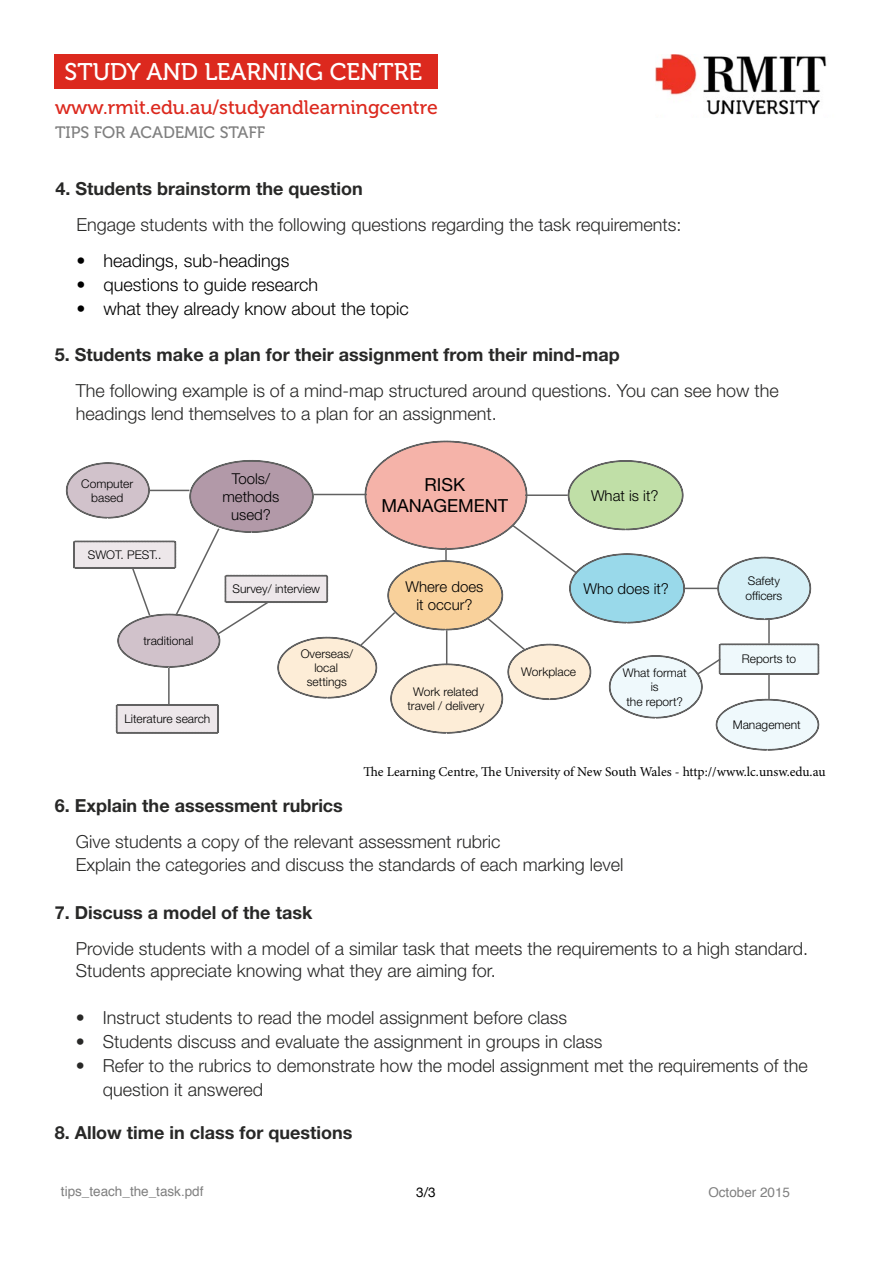
<style>
.page{position:relative;width:893px;height:1263px;background:#fff}
.page>*{position:absolute;margin:0;border:0;box-sizing:border-box;transform-origin:0 0}
.t1{font:24px "Museo 500";color:#fff}
.t2{font:19.5px "Museo 500";color:#dc291e}
.t3{font:300 18px/22.5px "Helvetica Neue LT Pro";color:#282827}
.t4{font:700 18px "Helvetica Neue LT Pro";color:#282827}
.t5{font:300 18px "Helvetica Neue LT Pro";color:#000}
.t6{font:18px/21.6px "Helvetica Neue LT Pro";color:#000;text-align:center}
.t7{font:16.5px "Museo 500";color:#808080}
.t8{font:300 15px/18px "Helvetica Neue LT Pro";color:#000;text-align:center}
.t9{font:13.5px "Minion Pro";color:#000}
.t10{font:13.5px "Helvetica";color:#808080}
.t11{font:13.5px "Helvetica Neue";color:#000}
.t12{font:300 12px/14.4px "Helvetica Neue LT Pro";color:#000;text-align:center}
</style>
<div class="page">
<div style="left:54px;top:54px;width:383px;height:34px;background:#dc291e"></div>
<img style="left:655px;top:54px;width:172px;height:61px">
<svg style="left:66px;top:440px;width:753px;height:311px"></svg>
<hr style="left:168px;top:668px;width:2px;height:38px;background:#616161">
<h1 class="t1" style="left:65px;top:59px;width:359px">STUDY AND LEARNING CENTRE</h1>
<p class="t2" style="left:55px;top:96px;width:384px">www.rmit.edu.au/studyandlearningcentre</p>
<p class="t7" style="left:55px;top:123px;width:212px">TIPS FOR ACADEMIC STAFF</p>
<p class="t4" style="left:55px;top:177px;width:309px">4. Students brainstorm the question</p>
<p class="t3" style="left:77px;top:213px;width:606px">Engage students with the following questions regarding the task requirements:</p>
<p class="t5" style="left:77px;top:249px;width:215px">• headings, sub-headings</p>
<p class="t5" style="left:77px;top:273px;width:243px">• questions to guide research</p>
<p class="t5" style="left:77px;top:297px;width:334px">• what they already know about the topic</p>
<p class="t4" style="left:55px;top:344px;width:567px">5. Students make a plan for their assignment from their mind-map</p>
<p class="t3" style="left:76px;top:379px;width:704px">The following example is of a mind-map structured around questions. You can see how the headings lend themselves to a plan for an assignment.</p>
<p class="t12" style="left:81px;top:476px;width:54px">Computer based</p>
<p class="t12" style="left:88px;top:547px;width:75px">SWOT. PEST..</p>
<p class="t8" style="left:222px;top:469px;width:58px">Tools/ methods used?</p>
<p class="t12" style="left:233px;top:581px;width:89px">Survey/ interview</p>
<p class="t12" style="left:143px;top:633px;width:52px">traditional</p>
<p class="t12" style="left:124px;top:711px;width:88px">Literature search</p>
<p class="t12" style="left:301px;top:646px;width:54px">Overseas/ local settings</p>
<p class="t6" style="left:382px;top:473px;width:128px">RISK<br>MANAGEMENT</p>
<p class="t8" style="left:591px;top:486px;width:69px">What is it?</p>
<p class="t8" style="left:406px;top:577px;width:79px">Where does it occur?</p>
<p class="t12" style="left:407px;top:684px;width:78px">Work related travel / delivery</p>
<p class="t8" style="left:583px;top:579px;width:87px">Who does it?</p>
<p class="t12" style="left:745px;top:574px;width:38px;text-align:left">Safety officers</p>
<p class="t12" style="left:521px;top:664px;width:56px">Workplace</p>
<p class="t12" style="left:623px;top:665px;width:65px">What format is<br>the report?</p>
<p class="t12" style="left:742px;top:652px;width:56px">Reports to</p>
<p class="t12" style="left:733px;top:717px;width:70px">Management</p>
<p class="t9" style="left:363px;top:763px;width:464px">The Learning Centre, The University of New South Wales - http://www.lc.unsw.edu.au</p>
<p class="t4" style="left:55px;top:795px;width:290px">6. Explain the assessment rubrics</p>
<p class="t3" style="left:76px;top:830px;width:549px">Give students a copy of the relevant assessment rubric<br>Explain the categories and discuss the standards of each marking level</p>
<p class="t4" style="left:55px;top:901px;width:259px">7. Discuss a model of the task</p>
<p class="t3" style="left:76px;top:937px;width:734px">Provide students with a model of a similar task that meets the requirements to a high standard.<br>Students appreciate knowing what they are aiming for.</p>
<p class="t3" style="left:76px;top:1006px;width:493px">• Instruct students to read the model assignment before class</p>
<p class="t3" style="left:76px;top:1030px;width:528px">• Students discuss and evaluate the assignment in groups in class</p>
<p class="t3" style="left:103px;top:1053px;width:706px;line-height:24px;text-indent:-27px">• Refer to the rubrics to demonstrate how the model assignment met the requirements of the question it answered</p>
<p class="t4" style="left:55px;top:1121px;width:299px">8. Allow time in class for questions</p>
<p class="t10" style="left:61px;top:1180px;width:144px">tips_teach_the_task.pdf</p>
<p class="t10" style="left:708px;top:1182px;width:83px">October 2015</p>
<p class="t11" style="left:416px;top:1183px;width:21px">3/3</p>
</div>
